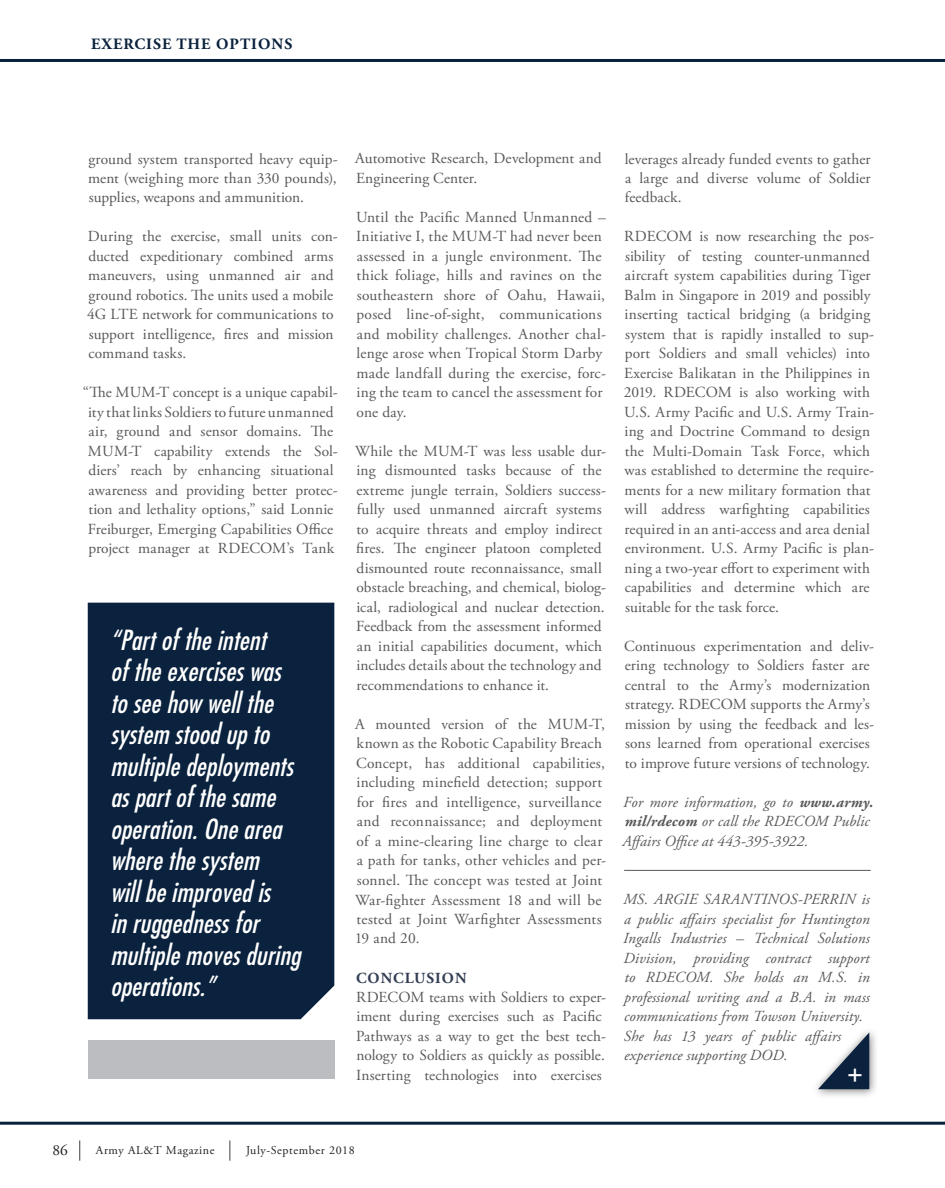
<style>
.page{position:relative;width:945px;height:1188px;background:#fff}
.page>*{position:absolute;margin:0;border:0;box-sizing:border-box;transform-origin:0 0}
.t1{font:italic condensed 27px/31.5px "Futura Std";letter-spacing:.01em;color:#fff}
.t2{font:26.85px "Futura";color:#fff}
.t3{font:700 15.75px "Adobe Garamond Pro";letter-spacing:.065em;color:#0a223d}
.Text{font:15.3px/19.5px "Adobe Garamond Pro";letter-spacing:.01em;color:#57585a}
.Authors_Bio{font:italic 15.3px/19.5px "Adobe Garamond Pro";letter-spacing:.005em;color:#57585a}
.Text-2{font:italic 15.3px/19.5px "Adobe Garamond Pro";letter-spacing:.005em;color:#57585a}
.Text-3{font:700 15.3px "Adobe Garamond Pro";letter-spacing:.065em;color:#333e55}
.t4{font:15.3px "Adobe Garamond Pro";color:#231f20}
.t5{font:12px "Adobe Garamond Pro";letter-spacing:.05em;color:#231f20}
.s1{font-weight:700}
</style>
<div class="page">
<hr style="left:624px;top:870px;width:247px;height:1px;background:#57585a">
<div style="left:88px;top:603px;width:246px;height:416px;background:#0a223d"></div>
<div style="left:88px;top:1040px;width:246px;height:39px;background:#bcbdc0"></div>
<div style="left:812px;top:1026px;width:67px;height:73px;background:#231f20;opacity:.6"></div>
<svg style="left:818px;top:1032px;width:51px;height:57px"></svg>
<svg style="left:79px;top:1140px;width:1px;height:21px"></svg>
<svg style="left:230px;top:1140px;width:1px;height:21px"></svg>
<hr style="left:0;top:59px;width:945px;height:3px;background:#0a223d">
<hr style="left:0;top:1122px;width:945px;height:3px;background:#0a223d">
<p class="t3" style="left:91px;top:35px;width:203px">EXERCISE THE OPTIONS</p>
<p class="Text" style="left:88px;top:149px;width:251px;text-align:justify">ground system transported heavy equip&shy;ment (weighing more than 330 pounds), supplies, weapons and ammunition.</p>
<p class="Text" style="left:87px;top:227px;width:252px">During the exercise, small units con&shy;ducted expeditionary combined arms maneuvers, using unmanned air and ground robotics. The units used a mobile 4G LTE network for communications to support intelligence, fires and mission command tasks.</p>
<p class="Text" style="left:83px;top:383px;width:256px;text-align:center">“The MUM-T concept is a unique capabil&shy;ity that links Soldiers to future unmanned air, ground and sensor domains. The MUM-T capability extends the Sol&shy;diers’ reach by enhancing situational awareness and providing better protec&shy;tion and lethality options,” said Lonnie Freiburger, Emerging Capabilities Office project manager at RDECOM’s Tank</p>
<p class="t1" style="left:110px;top:625px;width:192px">“Part of the intent<br>of the exercises was to see how well the system stood up to multiple deployments as part of the same operation. One area where the system<br>will be improved is<br>in ruggedness for multiple moves during operations.”</p>
<p class="Text" style="left:355px;top:149px;width:248px">Automotive Research, Development and<br>Engineering Center.</p>
<p class="Text" style="left:356px;top:208px;width:251px">Until the Pacific Manned Unmanned – Initiative I, the MUM-T had never been assessed in a jungle environment. The thick foliage, hills and ravines on the southeastern shore of Oahu, Hawaii, posed line-of-sight, communications and mobility challenges. Another chal&shy;lenge arose when Tropical Storm Darby made landfall during the exercise, forc&shy;ing the team to cancel the assessment for one day.</p>
<p class="Text" style="left:355px;top:442px;width:252px">While the MUM-T was less usable dur&shy;ing dismounted tasks because of the extreme jungle terrain, Soldiers success&shy;fully used unmanned aircraft systems to acquire threats and employ indirect fires. The engineer platoon completed dismounted route reconnaissance, small obstacle breaching, and chemical, biolog&shy;ical, radiological and nuclear detection.<br>Feedback from the assessment informed an initial capabilities document, which includes details about the technology and recommendations to enhance it.</p>
<p class="Text" style="left:355px;top:715px;width:253px">A mounted version of the MUM-T, known as the Robotic Capability Breach Concept, has additional capabilities, including minefield detection; support for fires and intelligence, surveillance and reconnaissance; and deployment of a mine-clearing line charge to clear a path for tanks, other vehicles and per&shy;sonnel. The concept was tested at Joint War-fighter Assessment 18 and will be tested at Joint Warfighter Assessments 19 and 20.</p>
<p class="Text-3" style="left:356px;top:969px;width:112px">CONCLUSION</p>
<p class="Text" style="left:356px;top:988px;width:251px">RDECOM teams with Soldiers to exper&shy;iment during exercises such as Pacific Pathways as a way to get the best tech&shy;nology to Soldiers as quickly as possible.<br>Inserting technologies into exercises</p>
<p class="Text" style="left:625px;top:149px;width:247px;text-align:justify">leverages already funded events to gather a large and diverse volume of Soldier feedback.</p>
<p class="Text" style="left:624px;top:227px;width:252px">RDECOM is now researching the pos&shy;sibility of testing counter-unmanned aircraft system capabilities during Tiger Balm in Singapore in 2019 and possibly inserting tactical bridging (a bridging system that is rapidly installed to sup&shy;port Soldiers and small vehicles) into Exercise Balikatan in the Philippines in 2019. RDECOM is also working with U.S. Army Pacific and U.S. Army Train&shy;ing and Doctrine Command to design the Multi-Domain Task Force, which was established to determine the require&shy;ments for a new military formation that will address warfighting capabilities required in an anti-access and area denial environment. U.S. Army Pacific is plan&shy;ning a two-year effort to experiment with capabilities and determine which are suitable for the task force.</p>
<p class="Text" style="left:624px;top:637px;width:251px">Continuous experimentation and deliv&shy;ering technology to Soldiers faster are central to the Army’s modernization strategy. RDECOM supports the Army’s mission by using the feedback and les&shy;sons learned from operational exercises to improve future versions of technology.</p>
<p class="Text-2" style="left:622px;top:793px;width:253px">For more information, go to <span class="s1">www.army. mil/rdecom</span> or call the RDECOM Public<br>Affairs Office at 443-395-3922.</p>
<p class="Authors_Bio" style="left:623px;top:890px;width:248px">MS. ARGIE SARANTINOS-PERRIN is a public affairs specialist for Huntington Ingalls Industries – Technical Solutions Division, providing contract support to RDECOM. She holds an M.S. in professional writing and a B.A. in mass communications from Towson University.<br>She has 13 years of public affairs experience supporting DOD.</p>
<p class="t2" style="left:847px;top:1054px;width:18px">+</p>
<p class="t4" style="left:52px;top:1141px;width:17px">86</p>
<p class="t5" style="left:96px;top:1143px;width:120px">Army AL&amp;T Magazine</p>
<p class="t5" style="left:246px;top:1143px;width:110px">July-September 2018</p>
</div>
